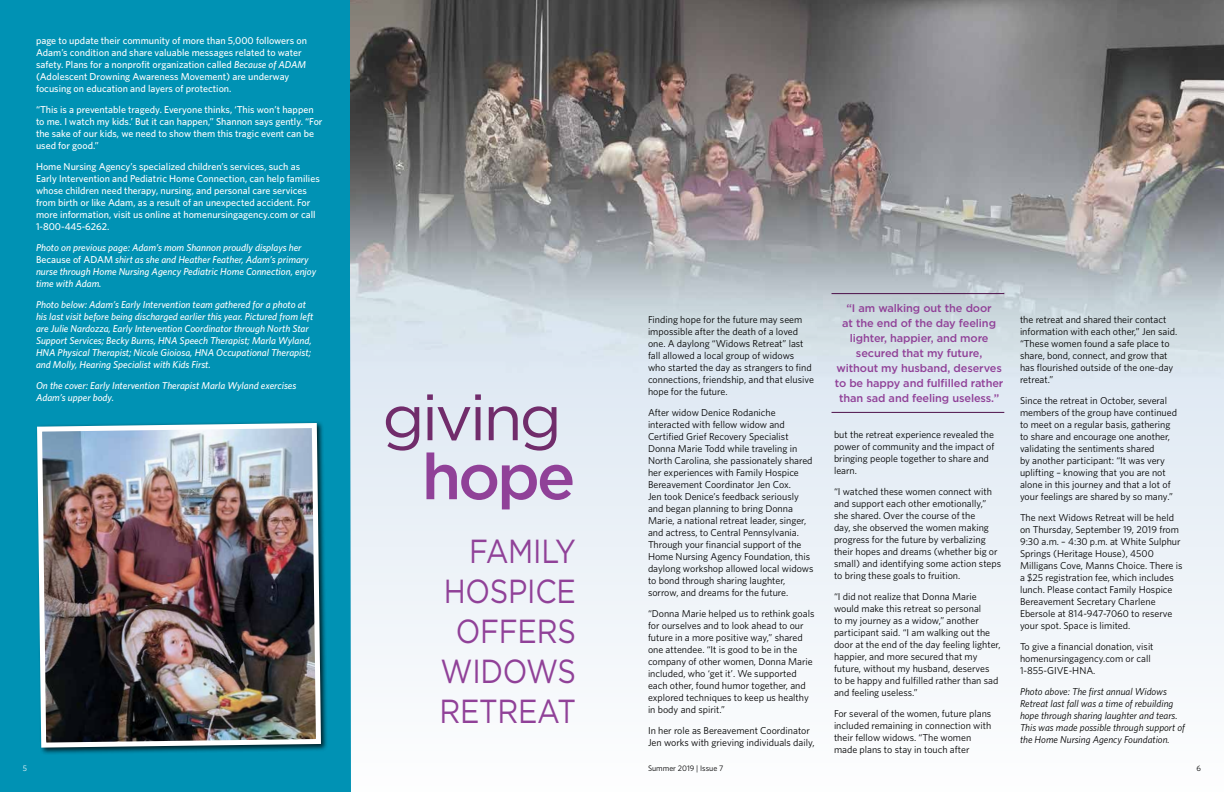
<style>
.page{position:relative;width:1224px;height:792px;background:#fff}
.page>*{position:absolute;margin:0;border:0;box-sizing:border-box;transform-origin:0 0}
.t1{font:64px "Gotham";letter-spacing:-.05em;color:#712c6b}
.t2{font:500 64px "Gotham";color:#904198}
.t3{font:33.3px/40px "Gotham";letter-spacing:-.01em;color:#904198;text-align:right;scale:.87 1}
.t4{font:500 11px/15px "Gotham";letter-spacing:-.01em;color:#904198;text-align:center}
.t5{font:10px/12px "Whitney";color:#000}
.t6{font:500 10px/12px "Whitney";color:#fff}
.t7{font:italic 500 10px/12px "Whitney";color:#fff}
.t8{font:italic 10px/12px "Whitney";color:#000}
.t9{font:8px "Whitney";color:#000}
.t10{font:8px "Whitney";color:#fff}
.s1{font-style:italic}
.s2{font-style:normal}
</style>
<div class="page">
<div style="left:0;top:0;width:351px;height:792px;background:#0092b4"></div>
<img style="left:351px;top:0;width:873px;height:668px">
<div style="left:35px;top:421px;width:293px;height:334px;background:#000;opacity:.75"></div>
<img style="left:35px;top:421px;width:289px;height:329px">
<hr style="left:832px;top:293px;width:172px;height:1px;background:#4d104a">
<hr style="left:832px;top:412px;width:172px;height:1px;background:#4d104a">
<p class="t6" style="left:36px;top:34px;width:272px">page to update their community of more than 5,000 followers on Adam’s condition and share valuable messages related to water safety. Plans for a nonprofit organization called <span class="s1">Because of ADAM </span>(Adolescent Drowning Awareness Movement) are underway focusing on education and layers of protection.</p>
<p class="t6" style="left:36px;top:103px;width:288px">“This is a preventable tragedy. Everyone thinks, ‘This won’t happen to me. I watch my kids.’ But it can happen,” Shannon says gently. “For the sake of our kids, we need to show them this tragic event can be used for good.”</p>
<p class="t6" style="left:36px;top:160px;width:285px">Home Nursing Agency’s specialized children’s services, such as Early Intervention and Pediatric Home Connection, can help families whose children need therapy, nursing, and personal care services from birth or like Adam, as a result of an unexpected accident. For more information, visit us online at homenursingagency.com or call 1-800-445-6262.</p>
<p class="t7" style="left:36px;top:241px;width:282px">Photo on previous page: Adam’s mom Shannon proudly displays her <span class="s2">Because of ADAM</span> shirt as she and Heather Feather, Adam’s primary nurse through Home Nursing Agency Pediatric Home Connection, enjoy time with Adam.</p>
<p class="t7" style="left:36px;top:298px;width:279px">Photo below: Adam’s Early Intervention team gathered for a photo at his last visit before being discharged earlier this year. Pictured from left are Julie Nardozza, Early Intervention Coordinator through North Star Support Services; Becky Burns, HNA Speech Therapist; Marla Wyland, HNA Physical Therapist; Nicole Gioiosa, HNA Occupational Therapist; and Molly, Hearing Specialist with Kids First.</p>
<p class="t7" style="left:36px;top:379px;width:262px">On the cover: Early Intervention Therapist Marla Wyland exercises<br>Adam’s upper body.</p>
<h1 class="t1" style="left:382px;top:377px;width:181px">giving</h1>
<h1 class="t2" style="left:422px;top:435px;width:155px">hope</h1>
<h2 class="t3" style="left:439px;top:531px;width:158px">FAMILY<br>HOSPICE<br>OFFERS<br>WIDOWS<br>RETREAT</h2>
<p class="t5" style="left:648px;top:313px;width:167px">Finding hope for the future may seem impossible after the death of a loved one. A daylong “Widows Retreat” last fall allowed a local group of widows who started the day as strangers to find connections, friendship, and that elusive hope for the future.</p>
<p class="t5" style="left:648px;top:406px;width:167px">After widow Denice Rodaniche interacted with fellow widow and Certified Grief Recovery Specialist Donna Marie Todd while traveling in North Carolina, she passionately shared her experiences with Family Hospice Bereavement Coordinator Jen Cox.<br>Jen took Denice’s feedback seriously and began planning to bring Donna Marie, a national retreat leader, singer, and actress, to Central Pennsylvania.<br>Through your financial support of the Home Nursing Agency Foundation, this daylong workshop allowed local widows to bond through sharing laughter, sorrow, and dreams for the future.</p>
<p class="t5" style="left:648px;top:607px;width:168px">“Donna Marie helped us to rethink goals for ourselves and to look ahead to our future in a more positive way,” shared one attendee. “It is good to be in the company of other women, Donna Marie included, who ‘get it’. We supported each other, found humor together, and explored techniques to keep us healthy in body and spirit.”</p>
<p class="t5" style="left:648px;top:724px;width:168px">In her role as Bereavement Coordinator<br>Jen works with grieving individuals daily,</p>
<p class="t4" style="left:835px;top:300px;width:170px">“I am walking out the door<br>at the end of the day feeling lighter, happier, and more secured that my future, without my husband, deserves to be happy and fulfilled rather than sad and feeling useless.”</p>
<p class="t5" style="left:834px;top:429px;width:162px">but the retreat experience revealed the power of community and the impact of bringing people together to share and learn.</p>
<p class="t5" style="left:834px;top:486px;width:169px">“I watched these women connect with and support each other emotionally,” she shared. Over the course of the<br>day, she observed the women making progress for the future by verbalizing their hopes and dreams (whether big or small) and identifying some action steps to bring these goals to fruition.</p>
<p class="t5" style="left:834px;top:591px;width:168px">“I did not realize that Donna Marie would make this retreat so personal<br>to my journey as a widow,” another participant said. “I am walking out the door at the end of the day feeling lighter, happier, and more secured that my future, without my husband, deserves<br>to be happy and fulfilled rather than sad and feeling useless.”</p>
<p class="t5" style="left:834px;top:708px;width:159px">For several of the women, future plans included remaining in connection with their fellow widows. “The women made plans to stay in touch after</p>
<p class="t5" style="left:1020px;top:313px;width:159px">the retreat and shared their contact information with each other,” Jen said. “These women found a safe place to share, bond, connect, and grow that has flourished outside of the one-day retreat.”</p>
<p class="t5" style="left:1020px;top:394px;width:159px">Since the retreat in October, several members of the group have continued to meet on a regular basis, gathering to share and encourage one another, validating the sentiments shared<br>by another participant: “It was very uplifting – knowing that you are not alone in this journey and that a lot of your feelings are shared by so many.”</p>
<p class="t5" style="left:1020px;top:511px;width:164px">The next Widows Retreat will be held on Thursday, September 19, 2019 from 9:30 a.m. – 4:30 p.m. at White Sulphur Springs (Heritage House), 4500<br>Milligans Cove, Manns Choice. There is a $25 registration fee, which includes lunch. Please contact Family Hospice Bereavement Secretary Charlene Ebersole at 814-947-7060 to reserve your spot. Space is limited.</p>
<p class="t5" style="left:1020px;top:640px;width:135px">To give a financial donation, visit homenursingagency.com or call<br>1-855-GIVE-HNA.</p>
<p class="t8" style="left:1020px;top:685px;width:167px">Photo above: The first annual Widows Retreat last fall was a time of rebuilding hope through sharing laughter and tears.<br>This was made possible through support of the Home Nursing Agency Foundation.</p>
<p class="t10" style="left:23px;top:763px;width:6px">5</p>
<p class="t9" style="left:648px;top:763px;width:77px">Summer 2019 | Issue 7</p>
<p class="t9" style="left:1196px;top:763px;width:6px">6</p>
</div>
